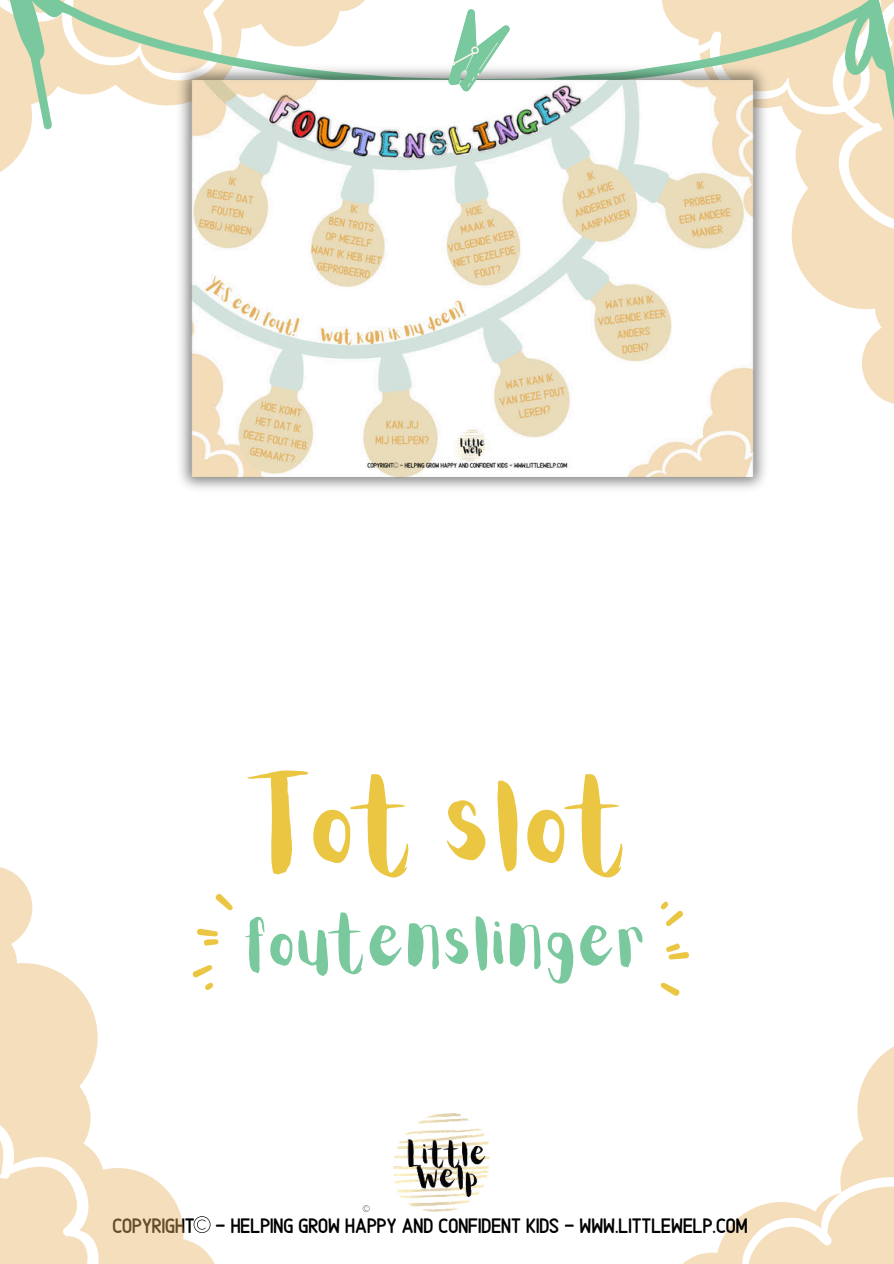
<style>
.page{position:relative;width:894px;height:1264px;background:#fff}
.page>*{position:absolute;margin:0;border:0;box-sizing:border-box;transform-origin:0 0}
.t1{font:98.55px "Aloja Extended";color:#ebc643}
.t2{font:58.95px "Aloja Extended";color:#7ac99e}
.t3{font:20.85px "Alaska";color:#000}
</style>
<div class="page">
<svg style="left:362px;top:1205px;width:7px;height:6px"></svg>
<svg style="left:0;top:89px;width:29px;height:83px"></svg>
<img style="left:393px;top:1113px;width:97px;height:99px">
<svg style="left:669px;top:959px;width:224px;height:215px"></svg>
<svg style="left:684px;top:1174px;width:209px;height:89px"></svg>
<svg style="left:0;top:6px;width:5px;height:83px"></svg>
<svg style="left:829px;top:299px;width:64px;height:105px"></svg>
<svg style="left:791px;top:136px;width:102px;height:163px"></svg>
<svg style="left:0;top:867px;width:214px;height:396px"></svg>
<svg style="left:0;top:1111px;width:104px;height:152px"></svg>
<svg style="left:193px;top:1216px;width:17px;height:16px"></svg>
<svg style="left:5px;top:0;width:888px;height:136px;fill:#f4debc"></svg>
<img style="left:161px;top:59px;width:622px;height:430px">
<svg style="left:448px;top:8px;width:63px;height:84px"></svg>
<svg style="left:215px;top:894px;width:18px;height:17px"></svg>
<svg style="left:192px;top:964px;width:22px;height:28px"></svg>
<svg style="left:196px;top:928px;width:23px;height:17px"></svg>
<svg style="left:660px;top:982px;width:20px;height:14px"></svg>
<svg style="left:661px;top:901px;width:22px;height:25px"></svg>
<svg style="left:666px;top:943px;width:23px;height:16px"></svg>
<h1 class="t1" style="left:261px;top:771px;width:372px">Tot slot</h1>
<h2 class="t2" style="left:245px;top:910px;width:404px">foutenslinger</h2>
<p class="t3" style="left:112px;top:1209px;width:636px">COPYRIGHT - HELPING GROW HAPPY AND CONFIDENT KIDS - WWW.LITTLEWELP.COM</p>
</div>
